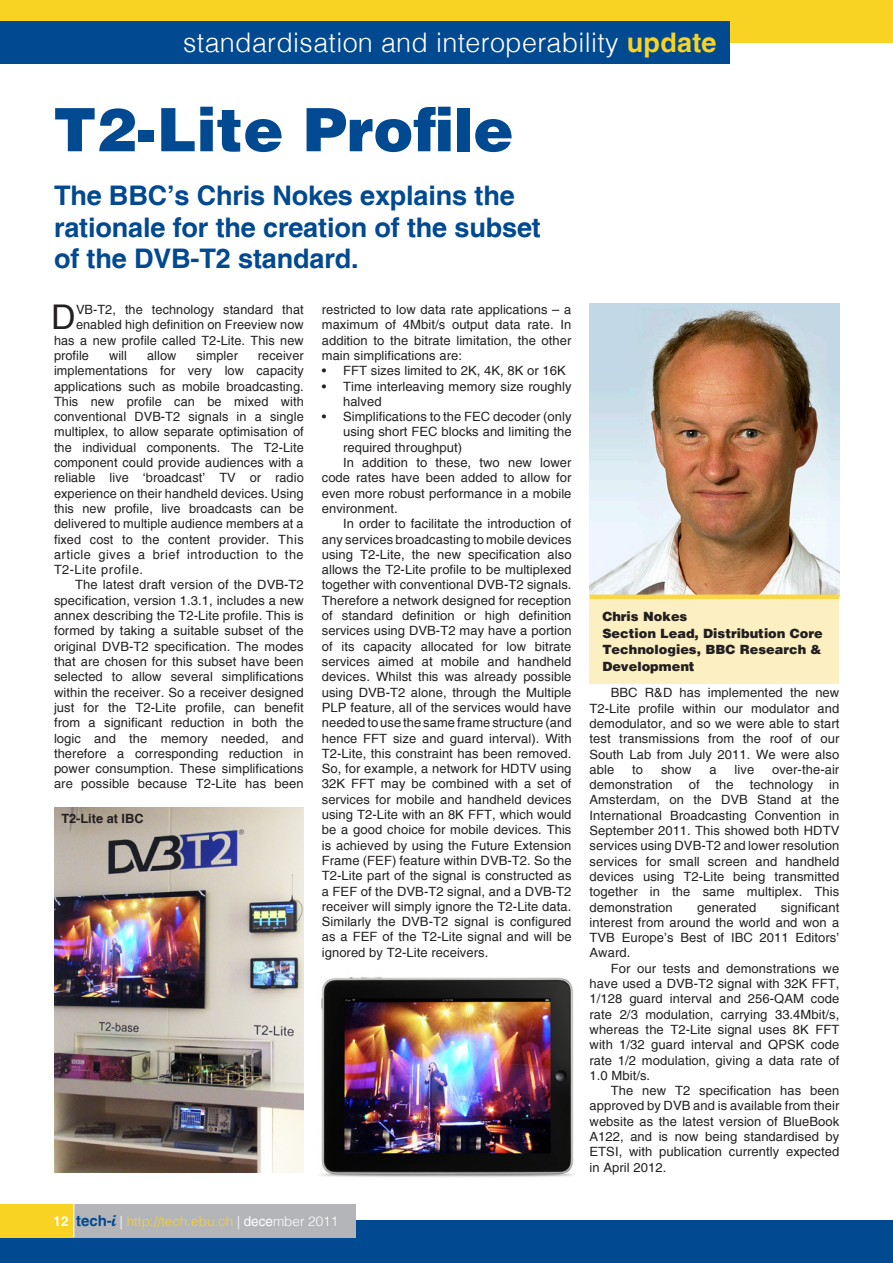
<style>
.page{position:relative;width:893px;height:1263px;background:#fff}
.page>*{position:absolute;margin:0;border:0;box-sizing:border-box;transform-origin:0 0}
.bullet{font:900 60px "Helvetica";color:#014990}
.para1{font:34.05px "Helvetica";color:#231f20}
.bullet-2{font:700 27px/31.5px "Helvetica";letter-spacing:-.005em;color:#014990}
.t1{font:300 27px "Helvetica";letter-spacing:.01em;color:#fff}
.t2{font:300 13.5px "Helvetica";color:#f8d323}
.para_2{font:12.75px/15.3px "Helvetica";letter-spacing:.005em;color:#231f20;text-align:justify}
.para1-2{font:12.75px/15.3px "Helvetica";letter-spacing:.005em;color:#231f20;text-align:justify}
.para_2-2{font:900 12.75px/16.5px "Helvetica";color:#231f20;text-align:justify}
.numbers{font:700 12.75px "Helvetica";color:#231f20}
.s1{font-weight:700;color:#f8d323}
.s2{font-weight:700;color:#fff}
.s3{font-weight:700;font-size:15px;color:#014990}
.s4{font-family:"Script MT Bold";font-weight:400;font-size:18px;color:#014990}
.s5{color:#fff}
.s6{font-weight:400;color:#fff}
</style>
<div class="page">
<div style="left:0;top:0;width:893px;height:43px;background:#f8d323"></div>
<div style="left:0;top:21px;width:730px;height:43px;background:#014990"></div>
<div style="left:0;top:1220px;width:893px;height:43px;background:#014990"></div>
<img style="left:321px;top:977px;width:253px;height:200px">
<img style="left:54px;top:808px;width:250px;height:364px">
<div style="left:73px;top:1204px;width:283px;height:33px;background:#b4b5b8"></div>
<div style="left:0;top:1204px;width:73px;height:33px;background:#f8d323"></div>
<hr style="left:73px;top:1204px;width:1px;height:33px;background:#fff">
<div style="left:590px;top:599px;width:249px;height:85px;background:#fcf0c2"></div>
<img style="left:590px;top:303px;width:249px;height:292px">
<hr style="left:590px;top:595px;width:249px;height:4px;background:#f9d645">
<p class="t1" style="left:183px;top:26px;width:535px">standardisation and interoperability <span class="s1">update</span></p>
<p class="bullet" style="left:53px;top:91px;width:461px">T2-Lite Profile</p>
<p class="bullet-2" style="left:54px;top:181px;width:488px">The BBC’s Chris Nokes explains the rationale for the creation of the subset of the DVB-T2 standard.</p>
<p class="para1" style="left:51px;top:297px;width:26px">D</p>
<p class="para1-2" style="left:76px;top:302px;width:229px">VB-T2, the technology standard that</p>
<p class="para1-2" style="left:76px;top:318px;width:229px">enabled high definition on Freeview now</p>
<p class="para1-2" style="left:54px;top:333px;width:251px">has a new profile called T2-Lite. This new</p>
<p class="para1-2" style="left:54px;top:348px;width:37px">profile</p>
<p class="para1-2" style="left:109px;top:348px;width:19px">will</p>
<p class="para1-2" style="left:147px;top:348px;width:31px">allow</p>
<p class="para1-2" style="left:196px;top:348px;width:43px">simpler</p>
<p class="para1-2" style="left:54px;top:348px;width:251px;text-indent:204px">receiver implementations for very low capacity applications such as mobile broadcasting.<br>This new profile can be mixed with conventional DVB-T2 signals in a single multiplex, to allow separate optimisation of the individual components. The T2-Lite component could provide audiences with a reliable live ‘broadcast’ TV or radio experience on their handheld devices. Using this new profile, live broadcasts can be delivered to multiple audience members at a fixed cost to the content provider. This article gives a brief introduction to the T2-Lite profile.</p>
<p class="para_2" style="left:54px;top:578px;width:251px;text-indent:21px">The latest draft version of the DVB-T2 specification, version 1.3.1, includes a new annex describing the T2-Lite profile. This is formed by taking a suitable subset of the original DVB-T2 specification. The modes that are chosen for this subset have been selected to allow several simplifications within the receiver. So a receiver designed just for the T2-Lite profile, can benefit from a significant reduction in both the logic and the memory needed, and therefore a corresponding reduction in power consumption. These simplifications are possible because T2-Lite has been</p>
<p class="numbers" style="left:61px;top:811px;width:84px">T2-Lite at IBC</p>
<p class="para_2" style="left:322px;top:302px;width:251px">restricted to low data rate applications – a maximum of 4Mbit/s output data rate. In addition to the bitrate limitation, the other main simplifications are:</p>
<p class="para_2" style="left:322px;top:364px;width:246px">• FFT sizes limited to 2K, 4K, 8K or 16K</p>
<p class="para_2" style="left:343px;top:379px;width:230px;text-indent:-21px">• Time interleaving memory size roughly halved</p>
<p class="para_2" style="left:343px;top:409px;width:230px;text-indent:-21px">• Simplifications to the FEC decoder (only using short FEC blocks and limiting the required throughput)</p>
<p class="para_2" style="left:322px;top:455px;width:251px;text-indent:21px">In addition to these, two new lower code rates have been added to allow for even more robust performance in a mobile environment.</p>
<p class="para_2" style="left:322px;top:517px;width:251px;text-indent:21px">In order to facilitate the introduction of any services broadcasting to mobile devices using T2-Lite, the new specification also allows the T2-Lite profile to be multiplexed together with conventional DVB-T2 signals.<br>Therefore a network designed for reception of standard definition or high definition services using DVB-T2 may have a portion of its capacity allocated for low bitrate services aimed at mobile and handheld devices. Whilst this was already possible using DVB-T2 alone, through the Multiple PLP feature, all of the services would have needed to use the same frame structure (and hence FFT size and guard interval). With T2-Lite, this constraint has been removed.<br>So, for example, a network for HDTV using 32K FFT may be combined with a set of services for mobile and handheld devices using T2-Lite with an 8K FFT, which would be a good choice for mobile devices. This is achieved by using the Future Extension Frame (FEF) feature within DVB-T2. So the T2-Lite part of the signal is constructed as a FEF of the DVB-T2 signal, and a DVB-T2 receiver will simply ignore the T2-Lite data.<br>Similarly the DVB-T2 signal is configured as a FEF of the T2-Lite signal and will be ignored by T2-Lite receivers.</p>
<p class="t2" style="left:54px;top:1213px;width:286px"><span class="s2">12</span> <span class="s3">tech-</span><span class="s4">i</span> <span class="s5">|</span> http://tech.ebu.ch <span class="s5">|</span> <span class="s6">dece</span><span class="s5">mber 2011</span></p>
<p class="para_2-2" style="left:602px;top:608px;width:87px">Chris Nokes</p>
<p class="para_2-2" style="left:602px;top:625px;width:222px">Section Lead, Distribution Core Technologies, BBC Research &amp; Development</p>
<p class="para_2" style="left:590px;top:686px;width:251px;text-indent:21px">BBC R&amp;D has implemented the new T2-Lite profile within our modulator and demodulator, and so we were able to start test transmissions from the roof of our South Lab from July 2011. We were also able</p>
<p class="para_2" style="left:632px;top:762px;width:12px">to</p>
<p class="para_2" style="left:661px;top:762px;width:32px">show</p>
<p class="para_2" style="left:709px;top:762px;width:9px">a</p>
<p class="para_2" style="left:734px;top:762px;width:21px">live</p>
<p class="para_2" style="left:772px;top:762px;width:69px">over-the-air</p>
<p class="para_2" style="left:590px;top:777px;width:85px">demonstration</p>
<p class="para_2" style="left:689px;top:777px;width:12px">of</p>
<p class="para_2" style="left:716px;top:777px;width:20px">the</p>
<p class="para_2" style="left:750px;top:777px;width:65px">technology</p>
<p class="para_2" style="left:590px;top:777px;width:251px;text-indent:240px">in Amsterdam, on the DVB Stand at the International Broadcasting Convention in September 2011. This showed both HDTV services using DVB-T2 and lower resolution services for small screen and handheld devices using T2-Lite being transmitted together in the same multiplex. This demonstration</p>
<p class="para_2" style="left:590px;top:900px;width:251px;text-indent:191px">significant interest from around the world and won a TVB Europe’s Best of IBC 2011 Editors’ Award.</p>
<p class="para_2" style="left:590px;top:961px;width:251px;text-indent:21px">For our tests and demonstrations we have used a DVB-T2 signal with 32K FFT, 1/128 guard interval and 256-QAM code rate 2/3 modulation, carrying 33.4Mbit/s, whereas the T2-Lite signal uses 8K FFT with 1/32 guard interval and QPSK code rate 1/2 modulation, giving a data rate of 1.0 Mbit/s.</p>
<p class="para_2" style="left:590px;top:1083px;width:251px;text-indent:21px">The new T2 specification has been approved by DVB and is available from their website as the latest version of BlueBook A122, and is now being standardised by ETSI, with publication currently expected in April 2012.</p>
<p class="para_2" style="left:697px;top:900px;width:61px">generated</p>
</div>
